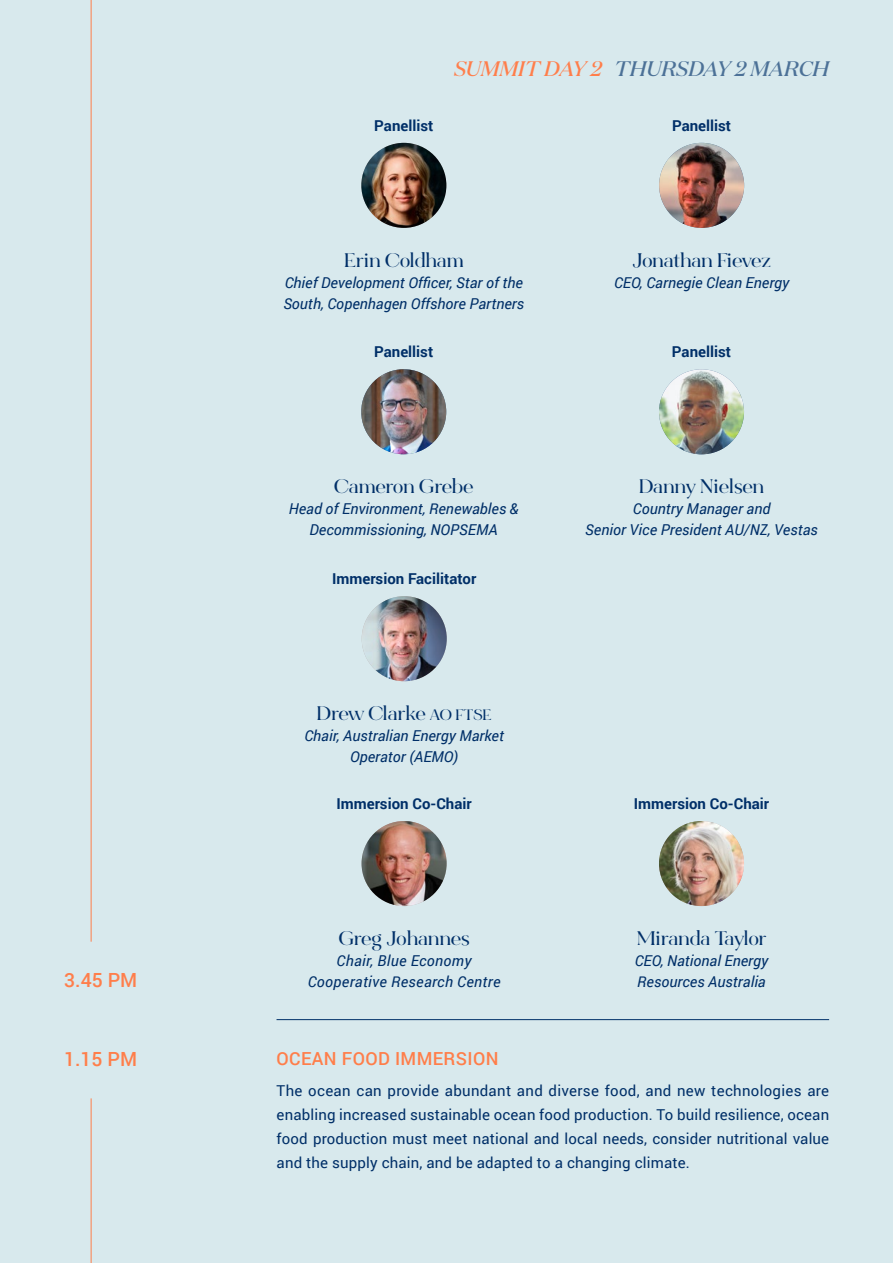
<style>
.page{position:relative;width:893px;height:1263px;background:#d8e9ed}
.page>*{position:absolute;margin:0;border:0;box-sizing:border-box;transform-origin:0 0}
.t1{font:italic 500 21px "Test Domaine Display";color:#4c7197}
.t2{font:700 19.5px "Bon Vivant Serif";color:#002f68}
.t3{font:500 19.5px "Roboto";color:#ff7e4b}
.t4{font:500 19.5px "Roboto";color:#ff7e4a}
.t5{font:500 18px "Roboto";letter-spacing:.02em;color:#ff7e4a}
.t6{font:italic 15px/21px "Roboto";color:#002f68;text-align:center}
.t7{font:15px/24px "Roboto";letter-spacing:.01em;color:#002f68;text-align:justify}
.t8{font:700 15px "Roboto";color:#002f68}
.t9{font:italic 15px "Roboto";letter-spacing:.02em;color:#002f68}
.s1{color:#ff7e4b}
.s2{font-size:15px}
</style>
<div class="page">
<hr style="left:91px;top:0;width:1px;height:942px;background:#ff7e4b">
<img style="left:361px;top:369px;width:85px;height:85px;border-radius:43px">
<img style="left:361px;top:143px;width:85px;height:85px;border-radius:43px">
<img style="left:362px;top:596px;width:85px;height:85px;border-radius:43px">
<img style="left:659px;top:143px;width:85px;height:85px;border-radius:43px">
<img style="left:659px;top:369px;width:85px;height:85px;border-radius:43px">
<img style="left:659px;top:821px;width:85px;height:85px;border-radius:43px">
<img style="left:362px;top:821px;width:85px;height:85px;border-radius:43px">
<hr style="left:277px;top:1019px;width:552px;height:1px;background:#002f68">
<hr style="left:91px;top:1098px;width:1px;height:165px;background:#ff7e4b">
<p class="t8" style="left:374px;top:115px;width:61px">Panellist</p>
<h1 class="t1" style="left:454px;top:55px;width:377px"><span class="s1">SUMMIT DAY 2</span> THURSDAY 2 MARCH</h1>
<p class="t8" style="left:672px;top:115px;width:61px">Panellist</p>
<h2 class="t2" style="left:344px;top:249px;width:121px">Erin Coldham</h2>
<p class="t6" style="left:283px;top:272px;width:242px;text-align:left">Chief Development Officer, Star of the<br>South, Copenhagen Offshore Partners</p>
<p class="t8" style="left:374px;top:341px;width:61px">Panellist</p>
<h2 class="t2" style="left:334px;top:475px;width:141px">Cameron Grebe</h2>
<p class="t6" style="left:289px;top:498px;width:231px">Head of Environment, Renewables &amp;<br>Decommissioning, NOPSEMA</p>
<p class="t8" style="left:332px;top:568px;width:146px">Immersion Facilitator</p>
<h2 class="t2" style="left:317px;top:702px;width:176px">Drew Clarke <span class="s2">AO FTSE</span></h2>
<p class="t6" style="left:304px;top:725px;width:201px">Chair, Australian Energy Market<br>Operator (AEMO)</p>
<h2 class="t2" style="left:632px;top:249px;width:140px">Jonathan Fievez</h2>
<p class="t6" style="left:614px;top:272px;width:177px">CEO, Carnegie Clean Energy</p>
<p class="t8" style="left:672px;top:341px;width:61px">Panellist</p>
<h2 class="t2" style="left:639px;top:475px;width:127px">Danny Nielsen</h2>
<p class="t6" style="left:585px;top:498px;width:234px">Country Manager and<br>Senior Vice President AU/NZ, Vestas</p>
<p class="t8" style="left:336px;top:793px;width:137px">Immersion Co-Chair</p>
<p class="t8" style="left:634px;top:793px;width:137px">Immersion Co-Chair</p>
<h2 class="t2" style="left:339px;top:927px;width:132px">Greg Johannes</h2>
<p class="t9" style="left:337px;top:950px;width:136px">Chair, Blue Economy</p>
<h2 class="t3" style="left:64px;top:967px;width:75px">3.45 PM</h2>
<p class="t9" style="left:308px;top:971px;width:194px">Cooperative Research Centre</p>
<h2 class="t2" style="left:637px;top:927px;width:131px">Miranda Taylor</h2>
<p class="t6" style="left:635px;top:950px;width:135px;text-align:left">CEO, National Energy<br>Resources Australia</p>
<h2 class="t4" style="left:64px;top:1045px;width:75px">1.15 PM</h2>
<p class="t5" style="left:277px;top:1046px;width:223px">OCEAN FOOD IMMERSION</p>
<p class="t7" style="left:277px;top:1078px;width:554px">The ocean can provide abundant and diverse food, and new technologies are enabling increased sustainable ocean food production. To build resilience, ocean food production must meet national and local needs, consider nutritional value and the supply chain, and be adapted to a changing climate.</p>
</div>
